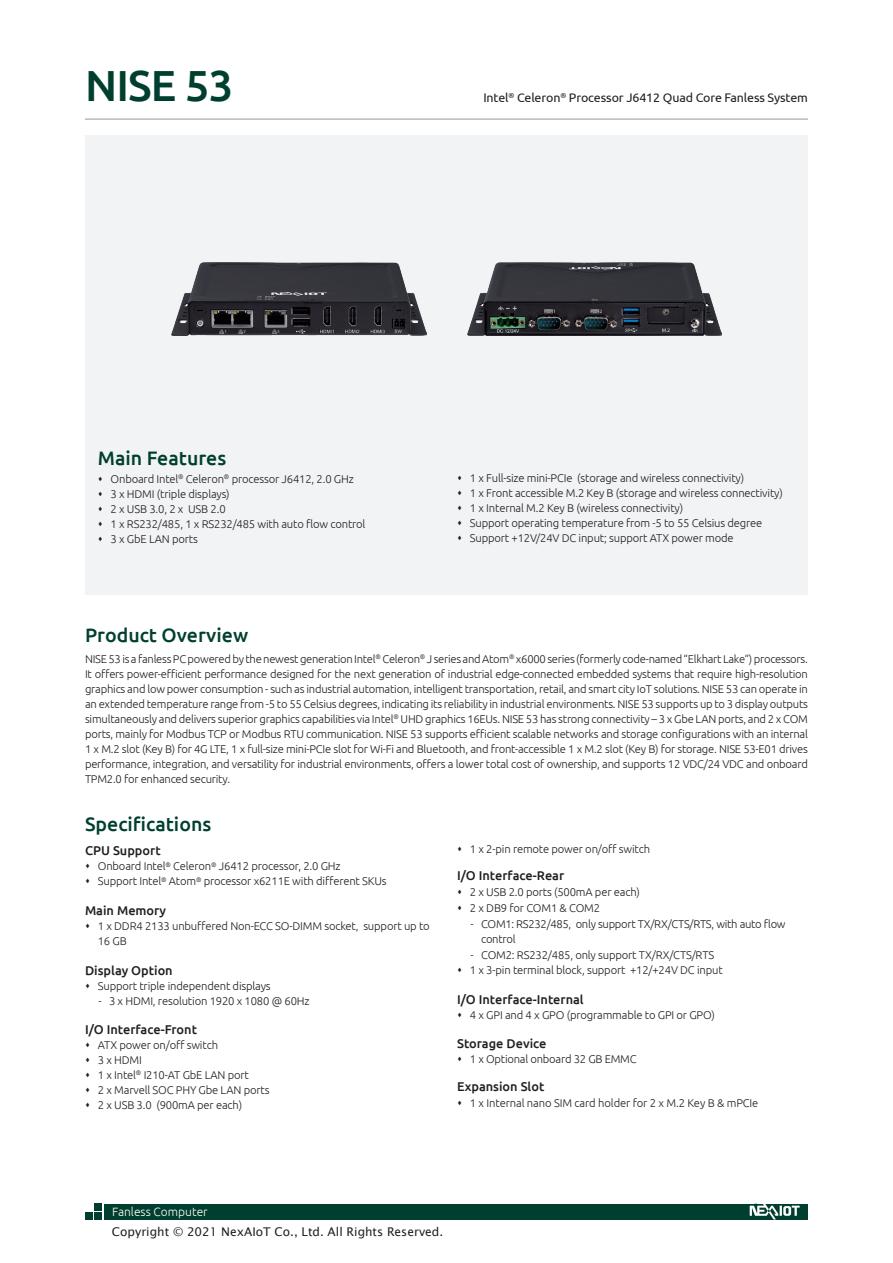
<style>
.page{position:relative;width:893px;height:1263px;background:#fff}
.page>*{position:absolute;margin:0;border:0;box-sizing:border-box;transform-origin:0 0}
.model_name{font:500 43.5px "Ubuntu";letter-spacing:-.02em;color:#003f2f}
.t1{font:500 19.5px "Ubuntu";color:#003f2f}
.item{font:500 12.75px "Ubuntu";color:#231f20}
.model_describe{font:12.45px "Ubuntu";letter-spacing:-.01em;color:#231f20}
.t2{font:12px "Lucida Sans Unicode";color:#231f20}
.t3{font:300 12px "Ubuntu";color:#fff}
.product_overview{font:300 11.25px/15px "Ubuntu";letter-spacing:-.015em;color:#231f20}
</style>
<div class="page">
<div style="left:104px;top:1204px;width:704px;height:15px;background:#003f2f"></div>
<div style="left:94px;top:1203px;width:7px;height:7px;background:#003f2f"></div>
<div style="left:94px;top:1213px;width:7px;height:7px;background:#003f2f"></div>
<div style="left:85px;top:1213px;width:7px;height:7px;background:#003f2f"></div>
<svg style="left:749px;top:1203px;width:51px;height:16px"></svg>
<hr style="left:85px;top:119px;width:723px;height:1px;background:#939598">
<div style="left:85px;top:136px;width:723px;height:459px;background:#f2f3f4"></div>
<img style="left:468px;top:263px;width:253px;height:73px">
<img style="left:171px;top:262px;width:255px;height:74px">
<p class="model_name" style="left:85px;top:58px;width:150px">NISE 53</p>
<p class="model_describe" style="left:483px;top:90px;width:326px">Intel<sup>®</sup> Celeron<sup>®</sup> Processor J6412 Quad Core Fanless System</p>
<h2 class="t1" style="left:98px;top:446px;width:130px">Main Features</h2>
<p class="product_overview" style="left:111px;top:471px;width:245px">Onboard Intel<sup>®</sup> Celeron<sup>®</sup> processor J6412, 2.0 GHz</p>
<p class="product_overview" style="left:111px;top:486px;width:121px">3 x HDMI (triple displays)</p>
<p class="product_overview" style="left:111px;top:501px;width:117px">2 x USB 3.0, 2 x USB 2.0</p>
<p class="product_overview" style="left:111px;top:516px;width:256px">1 x RS232/485, 1 x RS232/485 with auto flow control</p>
<p class="product_overview" style="left:111px;top:531px;width:89px">3 x GbE LAN ports</p>
<p class="product_overview" style="left:470px;top:471px;width:276px">1 x Full-size mini-PCIe (storage and wireless connectivity)</p>
<p class="product_overview" style="left:470px;top:486px;width:314px">1 x Front accessible M.2 Key B (storage and wireless connectivity)</p>
<p class="product_overview" style="left:470px;top:501px;width:215px">1 x Internal M.2 Key B (wireless connectivity)</p>
<p class="product_overview" style="left:470px;top:516px;width:294px">Support operating temperature from -5 to 55 Celsius degree</p>
<p class="product_overview" style="left:470px;top:531px;width:265px">Support +12V/24V DC input; support ATX power mode</p>
<p class="t1" style="left:85px;top:622px;width:165px">Product Overview</p>
<p class="product_overview" style="left:85px;top:651px;width:724px;text-align:justify">NISE 53 is a fanless PC powered by the newest generation Intel<sup>®</sup> Celeron<sup>®</sup> J series and Atom<sup>®</sup> x6000 series (formerly code-named “Elkhart Lake”) processors.<br>It offers power-efficient performance designed for the next generation of industrial edge-connected embedded systems that require high-resolution graphics and low power consumption - such as industrial automation, intelligent transportation, retail, and smart city IoT solutions. NISE 53 can operate in an extended temperature range from -5 to 55 Celsius degrees, indicating its reliability in industrial environments. NISE 53 supports up to 3 display outputs simultaneously and delivers superior graphics capabilities via Intel<sup>®</sup> UHD graphics 16EUs. NISE 53 has strong connectivity – 3 x Gbe LAN ports, and 2 x COM ports, mainly for Modbus TCP or Modbus RTU communication. NISE 53 supports efficient scalable networks and storage configurations with an internal 1 x M.2 slot (Key B) for 4G LTE, 1 x full-size mini-PCIe slot for Wi-Fi and Bluetooth, and front-accessible 1 x M.2 slot (Key B) for storage. NISE 53-E01 drives performance, integration, and versatility for industrial environments, offers a lower total cost of ownership, and supports 12 VDC/24 VDC and onboard TPM2.0 for enhanced security.</p>
<p class="t1" style="left:85px;top:812px;width:128px">Specifications</p>
<p class="item" style="left:85px;top:843px;width:77px">CPU Support</p>
<p class="product_overview" style="left:98px;top:858px;width:244px">Onboard Intel<sup>®</sup> Celeron<sup>®</sup> J6412 processor, 2.0 GHz</p>
<p class="product_overview" style="left:98px;top:873px;width:290px">Support Intel<sup>®</sup> Atom<sup>®</sup> processor x6211E with different SKUs</p>
<p class="item" style="left:85px;top:903px;width:83px">Main Memory</p>
<p class="product_overview" style="left:98px;top:918px;width:333px">1 x DDR4 2133 unbuffered Non-ECC SO-DIMM socket, support up to<br>16 GB</p>
<p class="item" style="left:85px;top:963px;width:89px">Display Option</p>
<p class="product_overview" style="left:98px;top:978px;width:174px">Support triple independent displays</p>
<p class="product_overview" style="left:99px;top:993px;width:213px">- 3 x HDMI, resolution 1920 x 1080 @ 60Hz</p>
<p class="item" style="left:85px;top:1021px;width:113px">I/O Interface-Front</p>
<p class="product_overview" style="left:98px;top:1037px;width:122px">ATX power on/off switch</p>
<p class="product_overview" style="left:98px;top:1052px;width:46px">3 x HDMI</p>
<p class="product_overview" style="left:98px;top:1067px;width:153px">1 x Intel<sup>®</sup> I210-AT GbE LAN port</p>
<p class="product_overview" style="left:98px;top:1082px;width:173px">2 x Marvell SOC PHY Gbe LAN ports</p>
<p class="product_overview" style="left:98px;top:1097px;width:146px">2 x USB 3.0 (900mA per each)</p>
<p class="product_overview" style="left:470px;top:842px;width:182px">1 x 2-pin remote power on/off switch</p>
<p class="item" style="left:457px;top:868px;width:109px">I/O Interface-Rear</p>
<p class="product_overview" style="left:470px;top:884px;width:172px">2 x USB 2.0 ports (500mA per each)</p>
<p class="product_overview" style="left:470px;top:900px;width:132px">2 x DB9 for COM1 &amp; COM2</p>
<p class="product_overview" style="left:481px;top:915px;width:306px;line-height:15.8px;text-indent:-10px">- COM1: RS232/485, only support TX/RX/CTS/RTS, with auto flow control</p>
<p class="product_overview" style="left:471px;top:947px;width:245px">- COM2: RS232/485, only support TX/RX/CTS/RTS</p>
<p class="product_overview" style="left:470px;top:962px;width:254px">1 x 3-pin terminal block, support +12/+24V DC input</p>
<p class="item" style="left:457px;top:991px;width:128px">I/O Interface-Internal</p>
<p class="product_overview" style="left:470px;top:1007px;width:247px">4 x GPI and 4 x GPO (programmable to GPI or GPO)</p>
<p class="item" style="left:457px;top:1035px;width:91px">Storage Device</p>
<p class="product_overview" style="left:470px;top:1051px;width:168px">1 x Optional onboard 32 GB EMMC</p>
<p class="item" style="left:457px;top:1078px;width:89px">Expansion Slot</p>
<p class="product_overview" style="left:470px;top:1095px;width:290px">1 x Internal nano SIM card holder for 2 x M.2 Key B &amp; mPCIe</p>
<p class="t3" style="left:112px;top:1204px;width:97px">Fanless Computer</p>
<p class="t2" style="left:112px;top:1223px;width:333px">Copyright © 2021 NexAIoT Co., Ltd. All Rights Reserved.</p>
</div>
